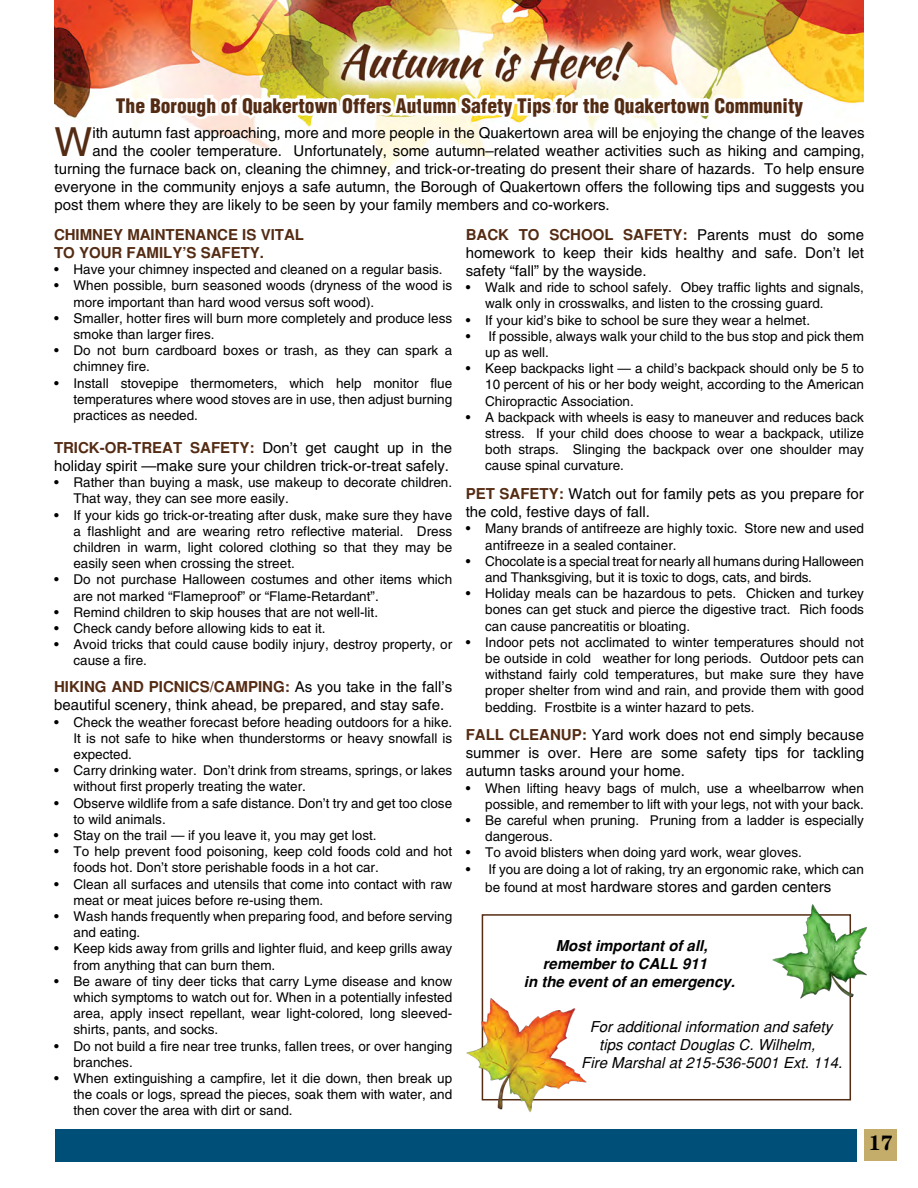
<style>
.page{position:relative;width:918px;height:1188px;background:#fff}
.page>*{position:absolute;margin:0;border:0;box-sizing:border-box;transform-origin:0 0}
.t1{font:40.05px "Helvetica";color:#542b13}
.t2{font:700 21px "Century";color:#000}
.t3{font:900 condensed 19.5px "Helvetica";color:#542b13}
.t4{font:15px/18px "Helvetica";color:#000}
.t5{font:italic 15px "Helvetica";color:#000}
.t6{font:italic 700 15px/18px "Helvetica";color:#000;text-align:center}
.t7{font:700 15px/18px "Helvetica";color:#542b13}
.t8{font:13.5px/16.2px "Helvetica";color:#000}
.s1{font-weight:700;color:#542b13}
.s2{font-size:13.5px}
</style>
<div class="page">
<div style="left:55px;top:1129px;width:802px;height:33px;background:#004f78"></div>
<div style="left:865px;top:1129px;width:32px;height:32px;background:#c4ad6b"></div>
<img style="left:54px;top:0;width:810px;height:120px">
<img style="left:110px;top:18px;width:700px;height:160px">
<div style="left:482px;top:914px;width:369px;height:186px;border:2px solid #542b13"></div>
<img style="left:766px;top:904px;width:101px;height:104px">
<img style="left:466px;top:993px;width:128px;height:119px">
<h3 class="t3" style="left:116px;top:93px;width:689px">The Borough of Quakertown Offers Autumn Safety Tips for the Quakertown Community</h3>
<h1 class="t1" style="left:55px;top:118px;width:39px">W</h1>
<p class="t4" style="left:92px;top:123px;width:774px">ith autumn fast approaching, more and more people in the Quakertown area will be enjoying the change of the leaves</p>
<p class="t4" style="left:92px;top:141px;width:774px">and the cooler temperature. Unfortunately, some autumn–related weather activities such as hiking and camping,</p>
<p class="t4" style="left:55px;top:159px;width:811px">turning the furnace back on, cleaning the chimney, and trick-or-treating do present their share of hazards. To help ensure</p>
<p class="t4" style="left:55px;top:177px;width:811px">everyone in the community enjoys a safe autumn, the Borough of Quakertown offers the following tips and suggests you</p>
<p class="t4" style="left:55px;top:195px;width:557px">post them where they are likely to be seen by your family members and co-workers.</p>
<p class="t7" style="left:54px;top:226px;width:252px">CHIMNEY MAINTENANCE IS VITAL<br>TO YOUR FAMILY’S SAFETY.</p>
<p class="t8" style="left:54px;top:261px;width:390px">• Have your chimney inspected and cleaned on a regular basis.</p>
<p class="t8" style="left:73px;top:277px;width:380px;text-indent:-19px">• When possible, burn seasoned woods (dryness of the wood is more important than hard wood versus soft wood).</p>
<p class="t8" style="left:73px;top:310px;width:380px;text-indent:-19px">• Smaller, hotter fires will burn more completely and produce less smoke than larger fires.</p>
<p class="t8" style="left:73px;top:342px;width:380px;text-indent:-19px">• Do not burn cardboard boxes or trash, as they can spark a chimney fire.</p>
<p class="t8" style="left:73px;top:375px;width:380px;text-align:justify;text-indent:-19px">• Install stovepipe thermometers, which help monitor flue temperatures where wood stoves are in use, then adjust burning practices as needed.</p>
<p class="t4" style="left:54px;top:439px;width:400px"><span class="s1">TRICK-OR-TREAT SAFETY:</span> Don’t get caught up in the holiday spirit —make sure your children trick-or-treat safely.</p>
<p class="t8" style="left:73px;top:474px;width:380px;text-indent:-19px">• Rather than buying a mask, use makeup to decorate children.<br>That way, they can see more easily.</p>
<p class="t8" style="left:73px;top:507px;width:380px;text-align:justify;text-indent:-19px">• If your kids go trick-or-treating after dusk, make sure they have a flashlight and are wearing retro reflective material. Dress children in warm, light colored clothing so that they may be easily seen when crossing the street.</p>
<p class="t8" style="left:73px;top:571px;width:380px;text-indent:-19px">• Do not purchase Halloween costumes and other items which are not marked “Flameproof” or “Flame-Retardant”.</p>
<p class="t8" style="left:54px;top:604px;width:326px">• Remind children to skip houses that are not well-lit.</p>
<p class="t8" style="left:54px;top:620px;width:273px">• Check candy before allowing kids to eat it.</p>
<p class="t8" style="left:73px;top:636px;width:380px;text-indent:-19px">• Avoid tricks that could cause bodily injury, destroy property, or cause a fire.</p>
<p class="t4" style="left:54px;top:678px;width:400px"><span class="s1">HIKING AND PICNICS/CAMPING:</span> As you take in the fall’s beautiful scenery, think ahead, be prepared, and stay safe.</p>
<p class="t8" style="left:73px;top:714px;width:380px;text-align:justify;text-indent:-19px">• Check the weather forecast before heading outdoors for a hike.<br>It is not safe to hike when thunderstorms or heavy snowfall is expected.</p>
<p class="t8" style="left:73px;top:762px;width:380px;text-indent:-19px">• Carry drinking water. Don’t drink from streams, springs, or lakes without first properly treating the water.</p>
<p class="t8" style="left:73px;top:795px;width:380px;text-indent:-19px">• Observe wildlife from a safe distance. Don’t try and get too close to wild animals.</p>
<p class="t8" style="left:54px;top:827px;width:324px">• Stay on the trail — if you leave it, you may get lost.</p>
<p class="t8" style="left:73px;top:843px;width:380px;text-indent:-19px">• To help prevent food poisoning, keep cold foods cold and hot foods hot. Don’t store perishable foods in a hot car.</p>
<p class="t8" style="left:73px;top:876px;width:380px;text-indent:-19px">• Clean all surfaces and utensils that come into contact with raw meat or meat juices before re-using them.</p>
<p class="t8" style="left:73px;top:908px;width:380px;text-indent:-19px">• Wash hands frequently when preparing food, and before serving and eating.</p>
<p class="t8" style="left:73px;top:940px;width:380px;text-indent:-19px">• Keep kids away from grills and lighter fluid, and keep grills away from anything that can burn them.</p>
<p class="t8" style="left:73px;top:973px;width:380px;text-align:justify;text-indent:-19px">• Be aware of tiny deer ticks that carry Lyme disease and know which symptoms to watch out for. When in a potentially infested area, apply insect repellant, wear light-colored, long sleeved&shy;shirts, pants, and socks.</p>
<p class="t8" style="left:73px;top:1038px;width:380px;text-indent:-19px">• Do not build a fire near tree trunks, fallen trees, or over hanging branches.</p>
<p class="t8" style="left:73px;top:1070px;width:380px;text-align:justify;text-indent:-19px">• When extinguishing a campfire, let it die down, then break up the coals or logs, spread the pieces, soak them with water, and then cover the area with dirt or sand.</p>
<p class="t4" style="left:466px;top:226px;width:400px;text-align:justify"><span class="s1">BACK TO SCHOOL SAFETY:</span> Parents must do some homework to keep their kids healthy and safe. Don’t let safety “fall” by the wayside.</p>
<p class="t8" style="left:485px;top:279px;width:380px;text-indent:-19px">• Walk and ride to school safely. Obey traffic lights and signals, walk only in crosswalks, and listen to the crossing guard.</p>
<p class="t8" style="left:466px;top:312px;width:346px">• If your kid’s bike to school be sure they wear a helmet.</p>
<p class="t8" style="left:485px;top:328px;width:380px;text-indent:-19px">• If possible, always walk your child to the bus stop and pick them up as well.</p>
<p class="t8" style="left:485px;top:360px;width:380px;text-align:justify;text-indent:-19px">• Keep backpacks light — a child’s backpack should only be 5 to 10 percent of his or her body weight, according to the American Chiropractic Association.</p>
<p class="t8" style="left:485px;top:409px;width:380px;text-align:justify;text-indent:-19px">• A backpack with wheels is easy to maneuver and reduces back stress. If your child does choose to wear a backpack, utilize both straps. Slinging the backpack over one shoulder may cause spinal curvature.</p>
<p class="t4" style="left:466px;top:485px;width:400px"><span class="s1">PET SAFETY:</span> Watch out for family pets as you prepare for the cold, festive days of fall.</p>
<p class="t8" style="left:485px;top:520px;width:380px;text-indent:-19px">• Many brands of antifreeze are highly toxic. Store new and used antifreeze in a sealed container.</p>
<p class="t8" style="left:485px;top:553px;width:380px;text-indent:-19px">• Chocolate is a special treat for nearly all humans during Halloween and Thanksgiving, but it is toxic to dogs, cats, and birds.</p>
<p class="t8" style="left:485px;top:585px;width:380px;text-align:justify;text-indent:-19px">• Holiday meals can be hazardous to pets. Chicken and turkey bones can get stuck and pierce the digestive tract. Rich foods can cause pancreatitis or bloating.</p>
<p class="t8" style="left:485px;top:634px;width:380px;text-align:justify;text-indent:-19px">• Indoor pets not acclimated to winter temperatures should not be outside in cold weather for long periods. Outdoor pets can withstand fairly cold temperatures, but make sure they have proper shelter from wind and rain, and provide them with good bedding. Frostbite is a winter hazard to pets.</p>
<p class="t4" style="left:466px;top:726px;width:400px;text-align:justify"><span class="s1">FALL CLEANUP:</span> Yard work does not end simply because summer is over. Here are some safety tips for tackling autumn tasks around your home.</p>
<p class="t8" style="left:466px;top:780px;width:400px;text-align:right">• When lifting heavy bags of mulch, use a wheelbarrow when possible, and remember to lift with your legs, not with your back.</p>
<p class="t8" style="left:485px;top:812px;width:380px;text-indent:-19px">• Be careful when pruning. Pruning from a ladder is especially dangerous.</p>
<p class="t8" style="left:466px;top:844px;width:338px">• To avoid blisters when doing yard work, wear gloves.</p>
<p class="t8" style="left:466px;top:861px;width:400px">• If you are doing a lot of raking, try an ergonomic rake, which can</p>
<p class="t4" style="left:485px;top:877px;width:348px"><span class="s2">be found at mos</span>t hardware stores and garden centers</p>
<p class="t6" style="left:524px;top:937px;width:212px">Most important of all, remember to CALL 911<br>in the event of an emergency.</p>
<p class="t5" style="left:590px;top:1018px;width:244px">For additional information and safety</p>
<p class="t5" style="left:599px;top:1036px;width:217px">tips contact Douglas C. Wilhelm,</p>
<p class="t5" style="left:581px;top:1054px;width:262px">Fire Marshal at 215-536-5001 Ext. 114.</p>
<h2 class="t2" style="left:869px;top:1130px;width:26px">17</h2>
</div>
